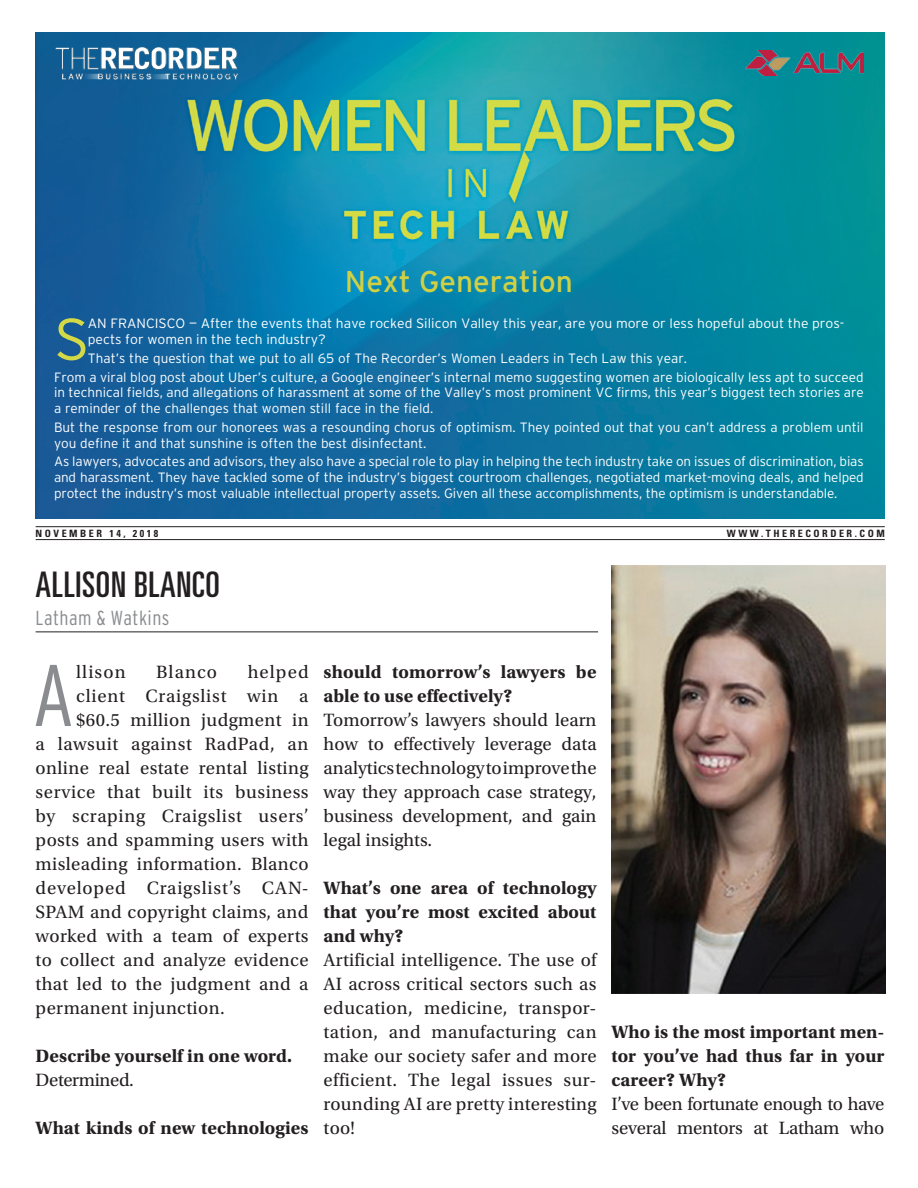
<style>
.page{position:relative;width:918px;height:1188px;background:#fff}
.page>*{position:absolute;margin:0;border:0;box-sizing:border-box;transform-origin:0 0}
.t1{font:300 condensed 87.3px "Interstate";color:#8a8c8f}
.t2{font:300 58.5px "Interstate";color:#d4da46}
.t3{font:ultra-condensed 35.25px "Univers LT Std";letter-spacing:.02em;color:#231f20}
.t4{font:30px "Interstate";color:#d1d043}
.t5{font:300 condensed 20.25px "Interstate";letter-spacing:.02em;color:#8a8c8f}
.t6{font:18.75px/24px "Utopia Std";letter-spacing:.02em;color:#231f20;text-align:justify}
.t7{font:700 18.75px/24px "Utopia Std";color:#231f20;text-align:justify}
.t8{font:18.75px/24px "Utopia Std";letter-spacing:-.015em;color:#231f20}
.t9{font:18.75px "Utopia Std";letter-spacing:.045em;color:#231f20}
.t10{font:18.75px "Utopia Std";letter-spacing:.04em;color:#231f20}
.t11{font:18.75px "Utopia Std";letter-spacing:-.02em;color:#231f20}
.t12{font:300 13.5px/15.8px "Interstate";color:#fff}
.t13{font:700 condensed 10.05px "Univers LT Std";letter-spacing:.25em;color:#231f20}
</style>
<div class="page">
<img style="left:36px;top:32px;width:849px;height:486px">
<hr style="left:36px;top:632px;width:562px;height:1px;background:#231f20">
<img style="left:746px;top:50px;width:118px;height:25px">
<img style="left:49px;top:43px;width:195px;height:40px">
<hr style="left:36px;top:526px;width:849px;height:1px;background:#231f20">
<hr style="left:36px;top:539px;width:849px;height:1px;background:#231f20">
<img style="left:612px;top:566px;width:274px;height:428px">
<h3 class="t4" style="left:345px;top:264px;width:230px">Next Generation</h3>
<h2 class="t2" style="left:54px;top:306px;width:37px">S</h2>
<p class="t12" style="left:88px;top:316px;width:758px">AN FRANCISCO — After the events that have rocked Silicon Valley this year, are you more or less hopeful about the pros&shy;pects for women in the tech industry?</p>
<p class="t12" style="left:54px;top:349px;width:811px;line-height:18.8px;text-indent:34px">That’s the question that we put to all 65 of The Recorder’s Women Leaders in Tech Law this year.<br>From a viral blog post about Uber’s culture, a Google engineer’s internal memo suggesting women are biologically less apt to succeed</p>
<p class="t12" style="left:54px;top:385px;width:811px">in technical fields, and allegations of harassment at some of the Valley’s most prominent VC firms, this year’s biggest tech stories are a reminder of the challenges that women still face in the field.</p>
<p class="t12" style="left:54px;top:419px;width:811px">But the response from our honorees was a resounding chorus of optimism. They pointed out that you can’t address a problem until you define it and that sunshine is often the best disinfectant.</p>
<p class="t12" style="left:54px;top:454px;width:811px;text-align:justify">As lawyers, advocates and advisors, they also have a special role to play in helping the tech industry take on issues of discrimination, bias and harassment. They have tackled some of the industry’s biggest courtroom challenges, negotiated market-moving deals, and helped protect the industry’s most valuable intellectual property assets. Given all these accomplishments, the optimism is understandable.</p>
<p class="t13" style="left:36px;top:527px;width:124px">NOVEMBER 14, 2018</p>
<p class="t13" style="left:727px;top:527px;width:159px">WWW.THERECORDER.COM</p>
<h3 class="t3" style="left:36px;top:564px;width:186px">ALLISON BLANCO</h3>
<h3 class="t5" style="left:36px;top:606px;width:135px">Latham &amp; Watkins</h3>
<h1 class="t1" style="left:32px;top:646px;width:44px">A</h1>
<h3 class="t6" style="left:76px;top:660px;width:51px">llison</h3>
<h3 class="t6" style="left:156px;top:660px;width:62px">Blanco</h3>
<h3 class="t6" style="left:248px;top:660px;width:62px">helped</h3>
<h3 class="t10" style="left:76px;top:686px;width:234px">client Craigslist win a</h3>
<h3 class="t6" style="left:76px;top:708px;width:234px">$60.5 million judgment in</h3>
<h3 class="t6" style="left:36px;top:732px;width:274px">a lawsuit against RadPad, an</h3>
<h3 class="t6" style="left:36px;top:756px;width:274px">online real estate rental listing</h3>
<h3 class="t6" style="left:36px;top:780px;width:274px">service that built its business</h3>
<h3 class="t6" style="left:36px;top:804px;width:275px">by scraping Craigslist users’</h3>
<h3 class="t6" style="left:36px;top:828px;width:274px">posts and spamming users with</h3>
<h3 class="t6" style="left:36px;top:852px;width:274px">misleading information. Blanco</h3>
<h3 class="t9" style="left:36px;top:878px;width:274px">developed Craigslist’s CAN-</h3>
<h3 class="t6" style="left:36px;top:900px;width:274px">SPAM and copyright claims, and</h3>
<h3 class="t6" style="left:36px;top:924px;width:274px">worked with a team of experts</h3>
<h3 class="t6" style="left:36px;top:948px;width:274px">to collect and analyze evidence</h3>
<h3 class="t6" style="left:36px;top:972px;width:274px">that led to the judgment and a</h3>
<h3 class="t6" style="left:36px;top:996px;width:191px">permanent injunction.</h3>
<h3 class="t7" style="left:36px;top:1044px;width:258px">Describe yourself in one word.</h3>
<h3 class="t11" style="left:36px;top:1070px;width:100px">Determined.</h3>
<h3 class="t7" style="left:36px;top:1116px;width:274px">What kinds of new technologies</h3>
<h3 class="t7" style="left:324px;top:660px;width:274px">should tomorrow’s lawyers be able to use effectively?</h3>
<h3 class="t6" style="left:324px;top:708px;width:275px">Tomorrow’s lawyers should learn how to effectively leverage data analytics technology to improve the way they approach case strategy, business development, and gain legal insights.</h3>
<h3 class="t7" style="left:324px;top:876px;width:274px">What’s one area of technology that you’re most excited about and why?</h3>
<p class="t6" style="left:324px;top:948px;width:275px">Artificial intelligence. The use of AI across critical sectors such as education, medicine, transpor&shy;tation, and manufacturing can make our society safer and more efficient. The legal issues sur&shy;rounding AI are pretty interesting too!</p>
<h3 class="t7" style="left:612px;top:1020px;width:274px">Who is the most important men&shy;tor you’ve had thus far in your career? Why?</h3>
<h3 class="t8" style="left:612px;top:1092px;width:274px">I’ve been fortunate enough to have several mentors at Latham who</h3>
</div>
